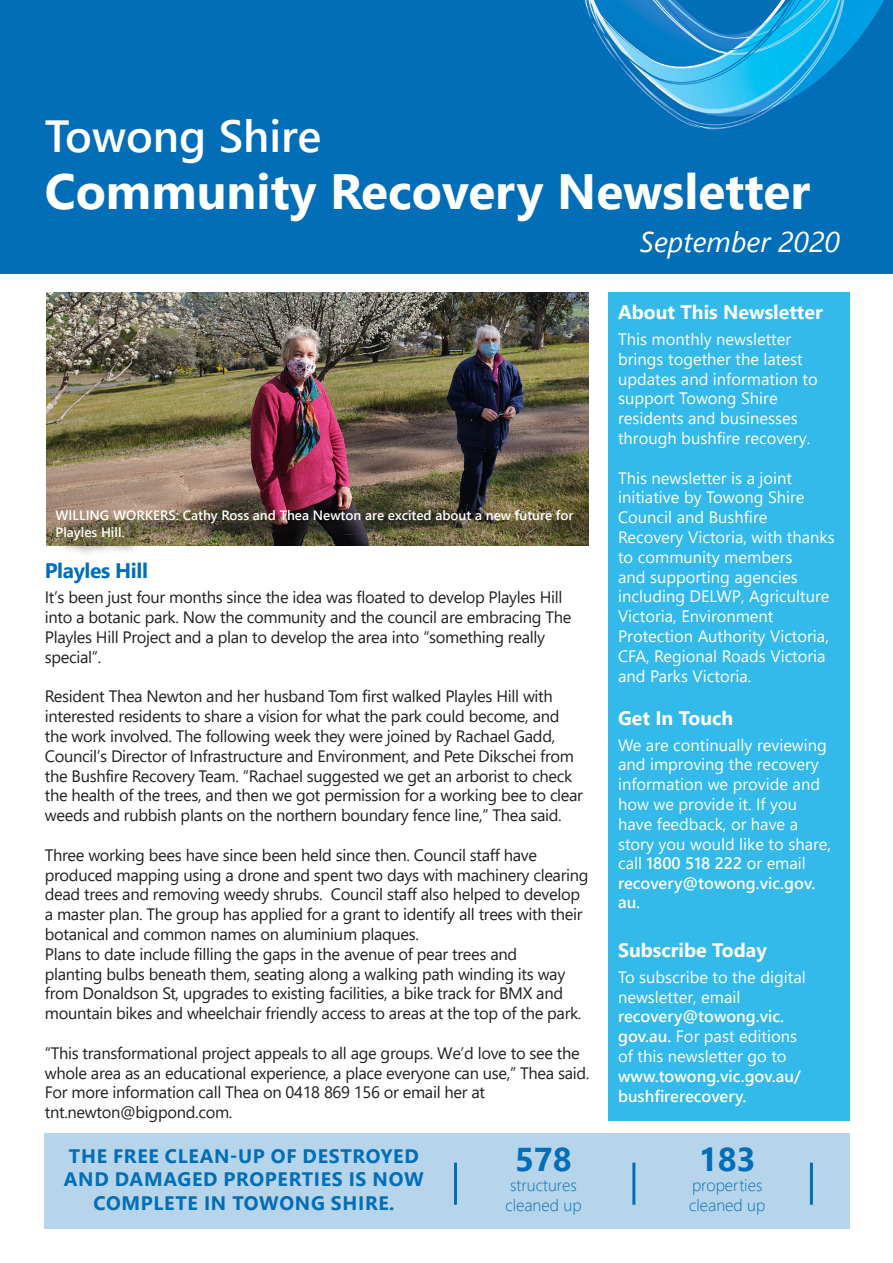
<style>
.page{position:relative;width:893px;height:1263px;background:#fff}
.page>*{position:absolute;margin:0;border:0;box-sizing:border-box;transform-origin:0 0}
.t1{font:700 49.5px "Segoe UI";color:#fff}
.t2{font:600 45px "Segoe UI";color:#fff}
.t3{font:700 33px "Segoe UI";color:#026eb7}
.t4{font:italic 28.5px "Segoe UI";color:#fff}
.t5{font:700 21px "Segoe UI";letter-spacing:-.02em;color:#026eb7}
.t6{font:700 19.5px/23.4px "Segoe UI";letter-spacing:.035em;color:#026eb7;text-align:center}
.t7{font:700 19.5px "Segoe UI";color:#fff}
.t8{font:16.5px/19.8px "Segoe UI";letter-spacing:-.02em;color:#231f20}
.t9{font:16.5px/19.8px "Segoe UI";color:#fff}
.t10{font:600 16.5px/19.8px "Segoe UI";color:#fff}
.t11{font:300 16.5px "Segoe UI";color:#026eb7}
.t12{font:600 13.5px/16.2px "Segoe UI";color:#fff}
.s1{font-weight:600}
.s2{font-weight:400}
</style>
<div class="page">
<img style="left:0;top:0;width:893px;height:223px">
<div style="left:15px;top:168px;width:846px;height:72px;background:#026eb7"></div>
<div style="left:608px;top:292px;width:242px;height:828px;background:#33baea"></div>
<div style="left:0;top:223px;width:893px;height:51px;background:#026eb7"></div>
<img style="left:46px;top:292px;width:543px;height:253px">
<div style="left:59px;top:513px;width:533px;height:45px;background:#231f20;opacity:.75"></div>
<div style="left:44px;top:1133px;width:805px;height:96px;background:#b6d5ea"></div>
<hr style="left:454px;top:1163px;width:3px;height:42px;background:#026eb7">
<hr style="left:632px;top:1163px;width:3px;height:42px;background:#026eb7">
<hr style="left:810px;top:1163px;width:3px;height:42px;background:#026eb7">
<p class="t2" style="left:45px;top:94px;width:278px">Towong Shire</p>
<p class="t1" style="left:45px;top:145px;width:767px">Community Recovery Newsletter</p>
<p class="t12" style="left:56px;top:506px;width:520px">WILLING WORKERS: Cathy Ross and Thea Newton are excited about a new future for<br>Playles Hill.</p>
<p class="t5" style="left:45px;top:550px;width:105px">Playles Hill</p>
<p class="t8" style="left:45px;top:586px;width:528px">It’s been just four months since the idea was floated to develop Playles Hill into a botanic park. Now the community and the council are embracing The Playles Hill Project and a plan to develop the area into “something really special”.</p>
<p class="t8" style="left:45px;top:685px;width:540px">Resident Thea Newton and her husband Tom first walked Playles Hill with interested residents to share a vision for what the park could become, and the work involved. The following week they were joined by Rachael Gadd, Council’s Director of Infrastructure and Environment, and Pete Dikschei from the Bushfire Recovery Team. “Rachael suggested we get an arborist to check the health of the trees, and then we got permission for a working bee to clear weeds and rubbish plants on the northern boundary fence line,” Thea said.</p>
<p class="t8" style="left:45px;top:843px;width:545px">Three working bees have since been held since then. Council staff have produced mapping using a drone and spent two days with machinery clearing dead trees and removing weedy shrubs. Council staff also helped to develop a master plan. The group has applied for a grant to identify all trees with their botanical and common names on aluminium plaques.<br>Plans to date include filling the gaps in the avenue of pear trees and<br>planting bulbs beneath them, seating along a walking path winding its way from Donaldson St, upgrades to existing facilities, a bike track for BMX and mountain bikes and wheelchair friendly access to areas at the top of the park.</p>
<p class="t8" style="left:45px;top:1041px;width:546px">“This transformational project appeals to all age groups. We’d love to see the whole area as an educational experience, a place everyone can use,” Thea said.<br>For more information call Thea on 0418 869 156 or email her at tnt.newton@bigpond.com.</p>
<p class="t6" style="left:64px;top:1143px;width:361px">THE FREE CLEAN-UP OF DESTROYED<br>AND DAMAGED PROPERTIES IS NOW<br>COMPLETE IN TOWONG SHIRE.</p>
<p class="t3" style="left:515px;top:1128px;width:58px">578</p>
<p class="t11" style="left:510px;top:1170px;width:68px">structures</p>
<p class="t11" style="left:505px;top:1189px;width:78px">cleaned up</p>
<p class="t4" style="left:640px;top:215px;width:201px">September 2020</p>
<p class="t7" style="left:618px;top:294px;width:206px">About This Newsletter</p>
<p class="t9" style="left:618px;top:328px;width:186px">This monthly newsletter brings together the latest</p>
<p class="t9" style="left:618px;top:367px;width:201px">updates and information to support Towong Shire</p>
<p class="t9" style="left:618px;top:407px;width:194px">residents and businesses through bushfire recovery.</p>
<p class="t9" style="left:618px;top:466px;width:218px">This newsletter is a joint initiative by Towong Shire<br>Council and Bushfire<br>Recovery Victoria, with thanks to community members<br>and supporting agencies including DELWP, Agriculture<br>Victoria, Environment<br>Protection Authority Victoria,<br>CFA, Regional Roads Victoria and Parks Victoria.</p>
<p class="t7" style="left:618px;top:699px;width:117px">Get In Touch</p>
<p class="t9" style="left:618px;top:733px;width:214px">We are continually reviewing and improving the recovery information we provide and how we provide it. If you have feedback, or have a story you would like to share, call <span class="s1">1800 518 222</span> or email</p>
<p class="t10" style="left:618px;top:872px;width:199px">recovery@towong.vic.gov. au.</p>
<p class="t7" style="left:618px;top:932px;width:150px">Subscribe Today</p>
<p class="t9" style="left:618px;top:965px;width:189px">To subscribe to the digital newsletter, email</p>
<p class="t10" style="left:618px;top:1005px;width:184px">recovery@towong.vic. gov.au. <span class="s2">For past editions of this newsletter go to </span>www.towong.vic.gov.au/ bushfirerecovery.</p>
<p class="t3" style="left:699px;top:1128px;width:58px">183</p>
<p class="t11" style="left:692px;top:1170px;width:72px">properties</p>
<p class="t11" style="left:689px;top:1189px;width:78px">cleaned up</p>
</div>
